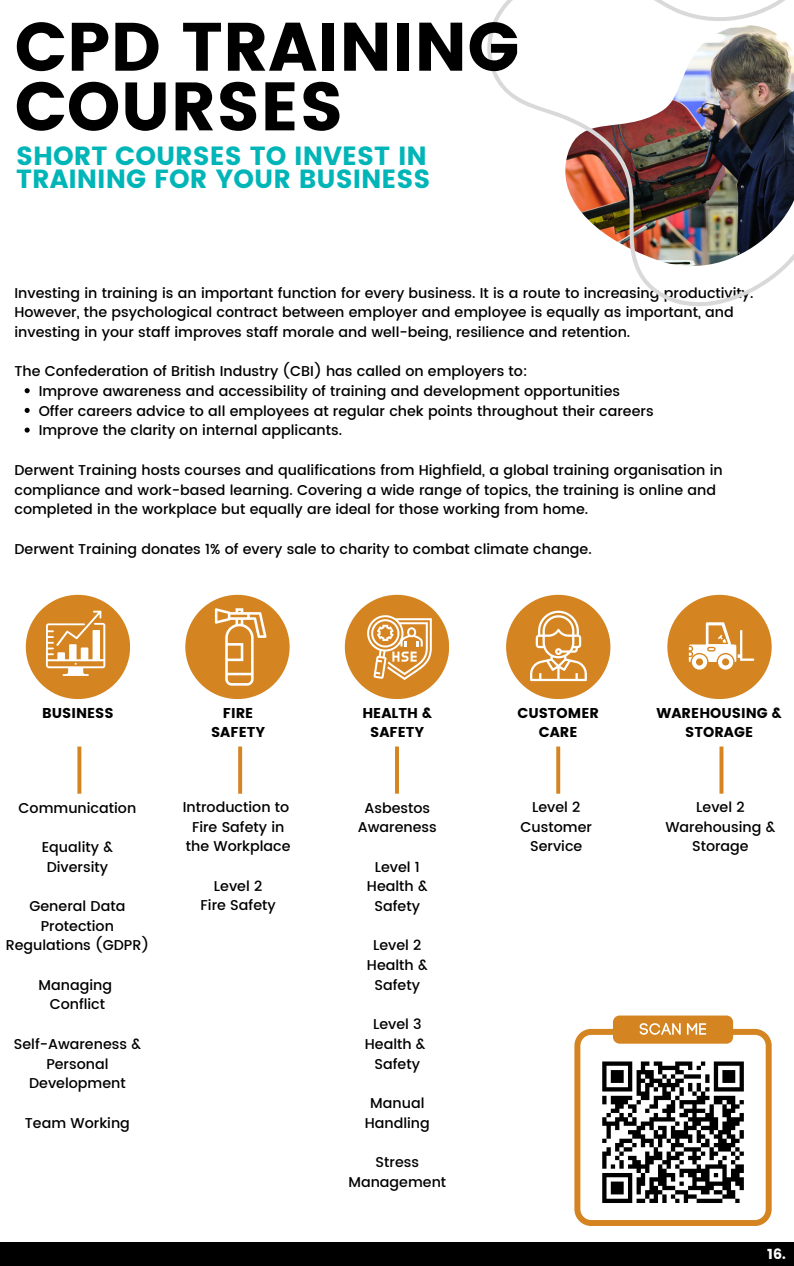
<style>
.page{position:relative;width:794px;height:1266px;background:#fff}
.page>*{position:absolute;margin:0;border:0;box-sizing:border-box;transform-origin:0 0}
.t1{font:700 68.25px/59.6px "Poppins";color:#000}
.t2{font:700 26.25px/23.1px "Poppins";color:#00b5b7}
.t3{font:500 14.25px/19.6px "Poppins";color:#000;text-align:center}
.t4{font:700 14.25px/19.6px "Poppins";color:#000;text-align:center}
.t5{font:700 14.25px "Poppins";color:#fff}
</style>
<div class="page">
<div style="left:344px;top:595px;width:105px;height:104px;background:#d48420;border-radius:50%"></div>
<div style="left:185px;top:595px;width:104px;height:104px;background:#d48420;border-radius:50%"></div>
<div style="left:26px;top:595px;width:104px;height:104px;background:#d48420;border-radius:50%"></div>
<div style="left:667px;top:595px;width:104px;height:104px;background:#d48420;border-radius:50%"></div>
<div style="left:506px;top:595px;width:104px;height:104px;background:#d48420;border-radius:50%"></div>
<hr style="left:395px;top:746px;width:4px;height:47px;background:#d48420">
<svg style="left:367px;top:615px;width:64px;height:65px"></svg>
<svg style="left:77px;top:746px;width:4px;height:47px"></svg>
<svg style="left:238px;top:746px;width:4px;height:47px"></svg>
<svg style="left:556px;top:746px;width:4px;height:47px"></svg>
<svg style="left:719px;top:746px;width:4px;height:47px"></svg>
<svg style="left:688px;top:622px;width:65px;height:47px"></svg>
<svg style="left:530px;top:611px;width:56px;height:70px"></svg>
<svg style="left:215px;top:608px;width:51px;height:77px"></svg>
<svg style="left:46px;top:611px;width:59px;height:65px"></svg>
<div style="left:0;top:1241px;width:793px;height:25px;background:#000"></div>
<div style="left:612px;top:1015px;width:120px;height:28px;background:#d48420;border-radius:7px"></div>
<svg style="left:574px;top:1023px;width:197px;height:203px"></svg>
<svg style="left:25px;top:388px;width:5px;height:5px"></svg>
<svg style="left:25px;top:408px;width:5px;height:5px"></svg>
<svg style="left:25px;top:427px;width:5px;height:6px"></svg>
<img style="left:487px;top:0;width:306px;height:307px">
<h4 class="t1" style="left:14px;top:17px;width:506px">CPD TRAINING<br>COURSES</h4>
<p class="t2" style="left:16px;top:144px;width:415px">SHORT COURSES TO INVEST IN<br>TRAINING FOR YOUR BUSINESS</p>
<h4 class="t3" style="left:14px;top:283px;width:740px;text-align:left">Investing in training is an important function for every business. It is a route to increasing productivity.<br>However, the psychological contract between employer and employee is equally as important, and investing in your staff improves staff morale and well-being, resilience and retention.</h4>
<p class="t3" style="left:14px;top:361px;width:514px">The Confederation of British Industry (CBI) has called on employers to:</p>
<h3 class="t3" style="left:39px;top:381px;width:582px">Improve awareness and accessibility of training and development opportunities</h3>
<h4 class="t3" style="left:39px;top:401px;width:616px">Offer careers advice to all employees at regular chek points throughout their careers</h4>
<h4 class="t3" style="left:39px;top:421px;width:305px">Improve the clarity on internal applicants.</h4>
<h4 class="t3" style="left:14px;top:460px;width:709px;text-align:left">Derwent Training hosts courses and qualifications from Highfield, a global training organisation in compliance and work-based learning. Covering a wide range of topics, the training is online and completed in the workplace but equally are ideal for those working from home.</h4>
<h4 class="t3" style="left:14px;top:539px;width:578px">Derwent Training donates 1% of every sale to charity to combat climate change.</h4>
<h4 class="t4" style="left:42px;top:703px;width:73px">BUSINESS</h4>
<h4 class="t3" style="left:19px;top:797px;width:119px">Communication</h4>
<p class="t3" style="left:42px;top:837px;width:73px">Equality &amp;<br>Diversity</p>
<p class="t3" style="left:6px;top:896px;width:145px">General Data<br>Protection<br>Regulations (GDPR)</p>
<h3 class="t3" style="left:38px;top:975px;width:75px">Managing<br>Conflict</h3>
<h4 class="t3" style="left:14px;top:1034px;width:128px">Self-Awareness &amp;<br>Personal<br>Development</h4>
<h4 class="t3" style="left:25px;top:1112px;width:106px">Team Working</h4>
<h4 class="t4" style="left:211px;top:703px;width:56px">FIRE<br>SAFETY</h4>
<h4 class="t3" style="left:183px;top:797px;width:109px">Introduction to<br>Fire Safety in the Workplace</h4>
<h4 class="t3" style="left:200px;top:876px;width:77px">Level 2<br>Fire Safety</h4>
<h1 class="t4" style="left:362px;top:703px;width:71px">HEALTH &amp;<br>SAFETY</h1>
<h2 class="t3" style="left:357px;top:797px;width:80px">Asbestos<br>Awareness</h2>
<h4 class="t3" style="left:367px;top:857px;width:62px">Level 1<br>Health &amp;<br>Safety</h4>
<h4 class="t3" style="left:367px;top:935px;width:62px">Level 2<br>Health &amp;<br>Safety</h4>
<p class="t3" style="left:364px;top:1014px;width:62px">Level 3<br>Health &amp;<br>Safety</p>
<p class="t3" style="left:364px;top:1093px;width:67px">Manual<br>Handling</p>
<p class="t3" style="left:348px;top:1152px;width:99px">Stress<br>Management</p>
<h4 class="t4" style="left:517px;top:703px;width:83px">CUSTOMER<br>CARE</h4>
<p class="t3" style="left:520px;top:797px;width:73px">Level 2<br>Customer<br>Service</p>
<h3 class="t4" style="left:656px;top:703px;width:127px">WAREHOUSING &amp;<br>STORAGE</h3>
<h4 class="t3" style="left:665px;top:797px;width:111px">Level 2<br>Warehousing &amp;<br>Storage</h4>
<h4 class="t5" style="left:766px;top:1244px;width:20px">16.</h4>
</div>
